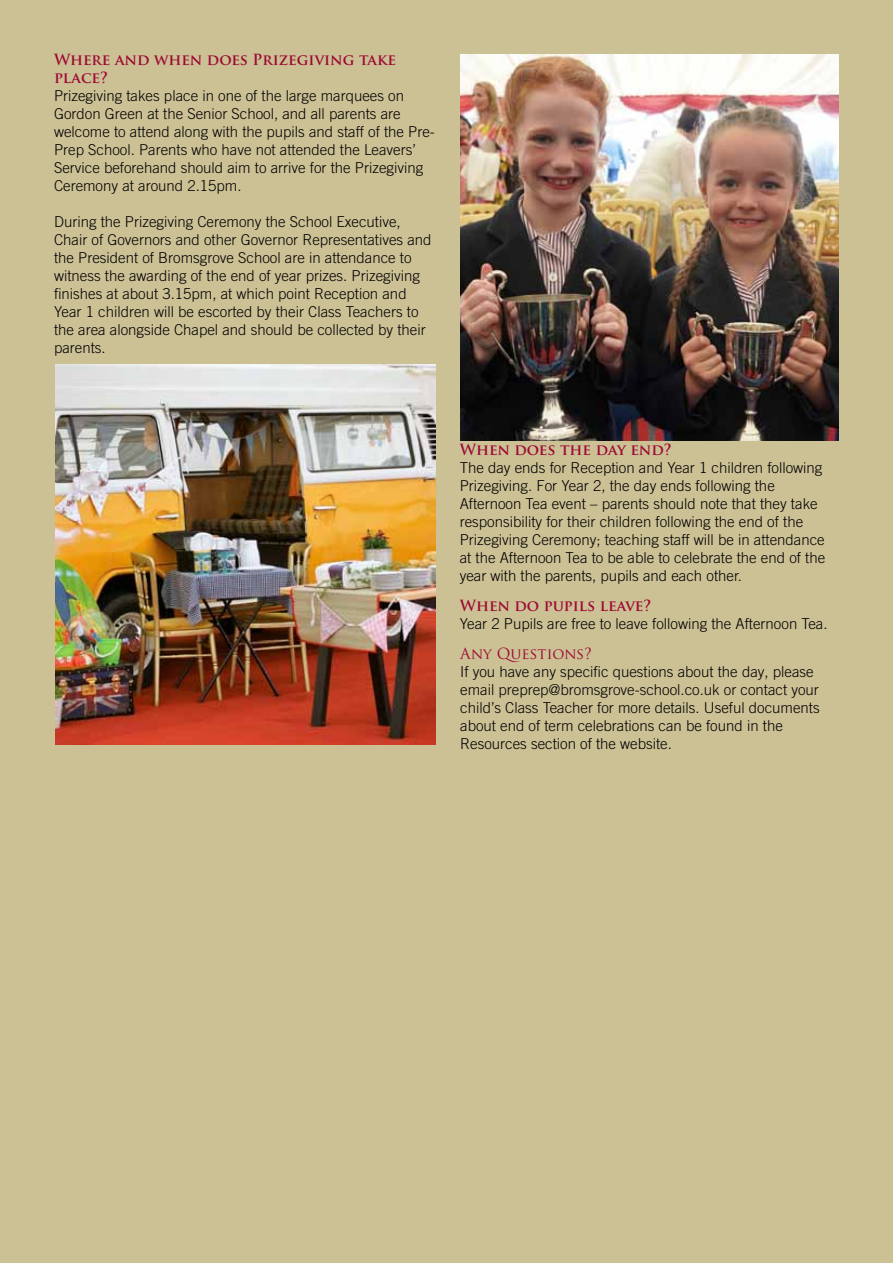
<style>
.page{position:relative;width:893px;height:1263px;background:#ccc095}
.page>*{position:absolute;margin:0;border:0;box-sizing:border-box;transform-origin:0 0}
.t1{font:300 15px/18px "Trade Gothic LT Com";color:#000}
.t2{font:700 15px/18px "Trajan Pro";color:#9d0933}
.t3{font:15px "Trajan Pro";color:#9d0933}
</style>
<div class="page">
<img style="left:56px;top:364px;width:380px;height:381px">
<img style="left:460px;top:54px;width:379px;height:387px">
<p class="t2" style="left:54px;top:51px;width:343px">Where and when does Prizegiving take place?</p>
<p class="t1" style="left:54px;top:87px;width:382px">Prizegiving takes place in one of the large marquees on Gordon Green at the Senior School, and all parents are welcome to attend along with the pupils and staff of the Pre-Prep School. Parents who have not attended the Leavers’ Service beforehand should aim to arrive for the Prizegiving Ceremony at around 2.15pm.</p>
<p class="t1" style="left:54px;top:213px;width:379px">During the Prizegiving Ceremony the School Executive, Chair of Governors and other Governor Representatives and the President of Bromsgrove School are in attendance to witness the awarding of the end of year prizes. Prizegiving finishes at about 3.15pm, at which point Reception and Year 1 children will be escorted by their Class Teachers to the area alongside Chapel and should be collected by their parents.</p>
<p class="t2" style="left:460px;top:441px;width:214px">When does the day end?</p>
<p class="t1" style="left:460px;top:459px;width:367px">The day ends for Reception and Year 1 children following Prizegiving. For Year 2, the day ends following the Afternoon Tea event – parents should note that they take responsibility for their children following the end of the Prizegiving Ceremony; teaching staff will be in attendance at the Afternoon Tea to be able to celebrate the end of the year with the parents, pupils and each other.</p>
<p class="t2" style="left:460px;top:596px;width:193px">When do pupils leave?</p>
<p class="t1" style="left:460px;top:614px;width:369px">Year 2 Pupils are free to leave following the Afternoon Tea.</p>
<p class="t3" style="left:460px;top:644px;width:133px">Any Questions?</p>
<p class="t1" style="left:460px;top:662px;width:361px">If you have any specific questions about the day, please email preprep@bromsgrove-school.co.uk or contact your child’s Class Teacher for more details. Useful documents about end of term celebrations can be found in the Resources section of the website.</p>
</div>
